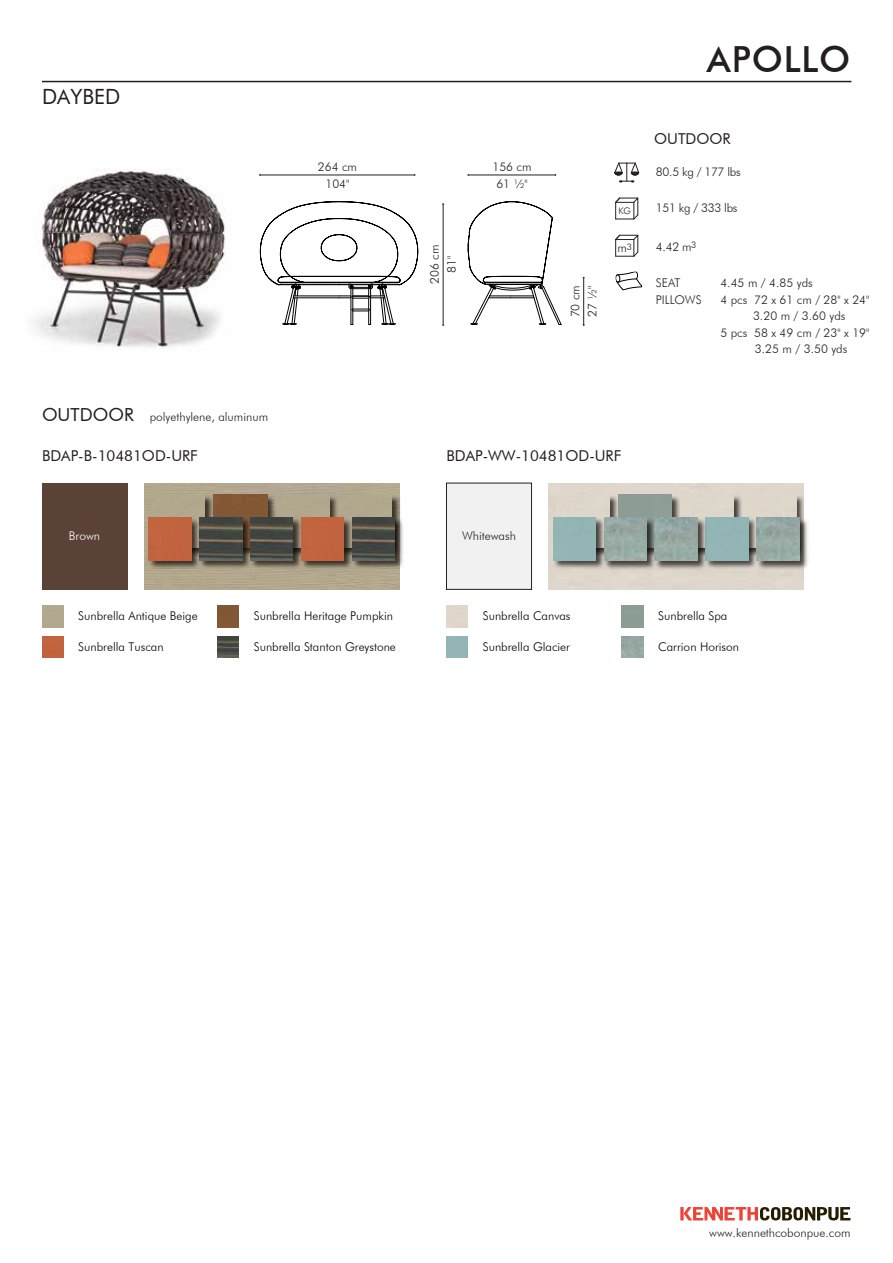
<style>
.page{position:relative;width:893px;height:1263px;background:#fff}
.page>*{position:absolute;margin:0;border:0;box-sizing:border-box;transform-origin:0 0}
.t1{font:500 36px "Futura BT";letter-spacing:.025em;color:#231f20}
.t2{font:21px "Futura BT";color:#231f20}
.t3{font:15px "Futura BT";color:#231f20}
.t4{font:300 12px/17px "Futura BT";color:#231f20;text-align:center}
.t5{font:300 12px "Futura BT";color:#000}
.t6{font:300 12px "Futura BT";letter-spacing:-.025em;color:#231f20}
.t7{font:300 12px "Futura BT";color:#fff}
.t8{font:300 9px "Futura BT";color:#231f20}
.s1{font-weight:400;font-size:18px}
.s2{font-size:9px}
</style>
<div class="page">
<svg style="left:680px;top:1207px;width:170px;height:13px"></svg>
<hr style="left:42px;top:81px;width:809px;height:1px;background:#231f20">
<hr style="left:443px;top:204px;width:1px;height:121px;background:#231f20">
<hr style="left:583px;top:277px;width:1px;height:48px;background:#231f20">
<hr style="left:260px;top:175px;width:155px;height:1px;background:#231f20">
<hr style="left:468px;top:175px;width:88px;height:1px;background:#231f20">
<svg style="left:262px;top:201px;width:156px;height:124px"></svg>
<svg style="left:468px;top:201px;width:94px;height:124px"></svg>
<img style="left:34px;top:168px;width:228px;height:180px">
<img style="left:152px;top:495px;width:44px;height:9px">
<img style="left:196px;top:483px;width:62px;height:22px">
<img style="left:214px;top:495px;width:44px;height:10px">
<img style="left:258px;top:483px;width:63px;height:22px">
<img style="left:276px;top:495px;width:45px;height:10px">
<img style="left:321px;top:483px;width:79px;height:22px">
<img style="left:338px;top:495px;width:54px;height:10px">
<img style="left:212px;top:505px;width:25px;height:77px">
<img style="left:212px;top:518px;width:25px;height:42px">
<img style="left:144px;top:504px;width:68px;height:78px">
<div style="left:149px;top:518px;width:42px;height:42px;background:#c1643e"></div>
<img style="left:237px;top:505px;width:52px;height:77px">
<img style="left:250px;top:518px;width:39px;height:42px">
<img style="left:289px;top:504px;width:76px;height:78px">
<div style="left:301px;top:518px;width:38px;height:42px;background:#c1643e"></div>
<img style="left:339px;top:505px;width:65px;height:77px">
<img style="left:352px;top:518px;width:43px;height:42px">
<div style="left:42px;top:483px;width:85px;height:106px;background:#5b4237"></div>
<img style="left:42px;top:636px;width:21px;height:21px">
<img style="left:217px;top:606px;width:22px;height:21px">
<img style="left:217px;top:636px;width:22px;height:21px">
<img style="left:556px;top:495px;width:44px;height:10px">
<img style="left:600px;top:483px;width:63px;height:92px">
<img style="left:618px;top:495px;width:45px;height:20px">
<img style="left:663px;top:483px;width:62px;height:92px">
<img style="left:681px;top:495px;width:44px;height:20px">
<img style="left:725px;top:483px;width:79px;height:92px">
<img style="left:743px;top:495px;width:53px;height:20px">
<img style="left:617px;top:515px;width:36px;height:56px">
<img style="left:617px;top:518px;width:29px;height:42px">
<img style="left:548px;top:505px;width:69px;height:77px">
<div style="left:553px;top:518px;width:43px;height:42px;background:#92b5b5"></div>
<img style="left:693px;top:505px;width:77px;height:77px">
<div style="left:708px;top:518px;width:40px;height:42px;background:#92b5b5"></div>
<div style="left:446px;top:483px;width:86px;height:106px;background:#f1f1f1;border:1px solid #231f20"></div>
<img style="left:653px;top:515px;width:55px;height:56px">
<img style="left:655px;top:518px;width:42px;height:42px">
<img style="left:754px;top:515px;width:54px;height:56px">
<img style="left:757px;top:518px;width:42px;height:42px">
<svg style="left:614px;top:162px;width:25px;height:20px"></svg>
<svg style="left:615px;top:197px;width:24px;height:23px"></svg>
<svg style="left:615px;top:234px;width:24px;height:23px"></svg>
<svg style="left:615px;top:271px;width:27px;height:20px"></svg>
<h2 class="t2" style="left:42px;top:84px;width:80px">DAYBED</h2>
<p class="t4" style="left:42px;top:408px;width:228px"><span class="s1">OUTDOOR</span> polyethylene, aluminum</p>
<p class="t3" style="left:42px;top:446px;width:157px">BDAP-B-10481OD-URF</p>
<p class="t7" style="left:69px;top:528px;width:33px">Brown</p>
<p class="t4" style="left:318px;top:158px;width:41px">264 cm<br>104"</p>
<p class="t4" style="left:492px;top:158px;width:41px">156 cm<br>61 ½"</p>
<p class="t4" style="left:426px;top:284px;width:41px;rotate:-90deg">206 cm<br>81"</p>
<h1 class="t1" style="left:707px;top:37px;width:145px">APOLLO</h1>
<p class="t4" style="left:567px;top:317px;width:34px;text-align:left;rotate:-90deg">70 cm<br>27 ½"</p>
<p class="t8" style="left:618px;top:205px;width:14px">KG</p>
<p class="t4" style="left:617px;top:239px;width:16px">m<span class="s2">3</span></p>
<p class="t3" style="left:654px;top:130px;width:78px">OUTDOOR</p>
<p class="t6" style="left:656px;top:165px;width:86px">80.5 kg / 177 lbs</p>
<p class="t6" style="left:656px;top:201px;width:83px">151 kg / 333 lbs</p>
<p class="t4" style="left:656px;top:238px;width:42px">4.42 m<sup>3</sup></p>
<p class="t4" style="left:656px;top:274px;width:26px">SEAT</p>
<p class="t4" style="left:720px;top:274px;width:94px">4.45 m / 4.85 yds</p>
<p class="t4" style="left:656px;top:291px;width:47px">PILLOWS</p>
<p class="t4" style="left:720px;top:291px;width:151px">4 pcs 72 x 61 cm / 28" x 24"</p>
<p class="t4" style="left:753px;top:307px;width:94px">3.20 m / 3.60 yds</p>
<p class="t4" style="left:720px;top:324px;width:151px">5 pcs 58 x 49 cm / 23" x 19"</p>
<p class="t4" style="left:755px;top:340px;width:94px">3.25 m / 3.50 yds</p>
<p class="t3" style="left:446px;top:446px;width:176px">BDAP-WW-10481OD-URF</p>
<p class="t4" style="left:462px;top:527px;width:55px">Whitewash</p>
<p class="t5" style="left:78px;top:609px;width:121px">Sunbrella Antique Beige</p>
<p class="t5" style="left:78px;top:639px;width:87px">Sunbrella Tuscan</p>
<p class="t5" style="left:254px;top:609px;width:141px">Sunbrella Heritage Pumpkin</p>
<p class="t5" style="left:254px;top:639px;width:144px">Sunbrella Stanton Greystone</p>
<p class="t5" style="left:483px;top:609px;width:89px">Sunbrella Canvas</p>
<p class="t5" style="left:483px;top:639px;width:89px">Sunbrella Glacier</p>
<p class="t5" style="left:658px;top:609px;width:71px">Sunbrella Spa</p>
<p class="t5" style="left:658px;top:639px;width:82px">Carrion Horison</p>
<p class="t4" style="left:709px;top:1224px;width:143px">www.kennethcobonpue.com</p>
</div>
